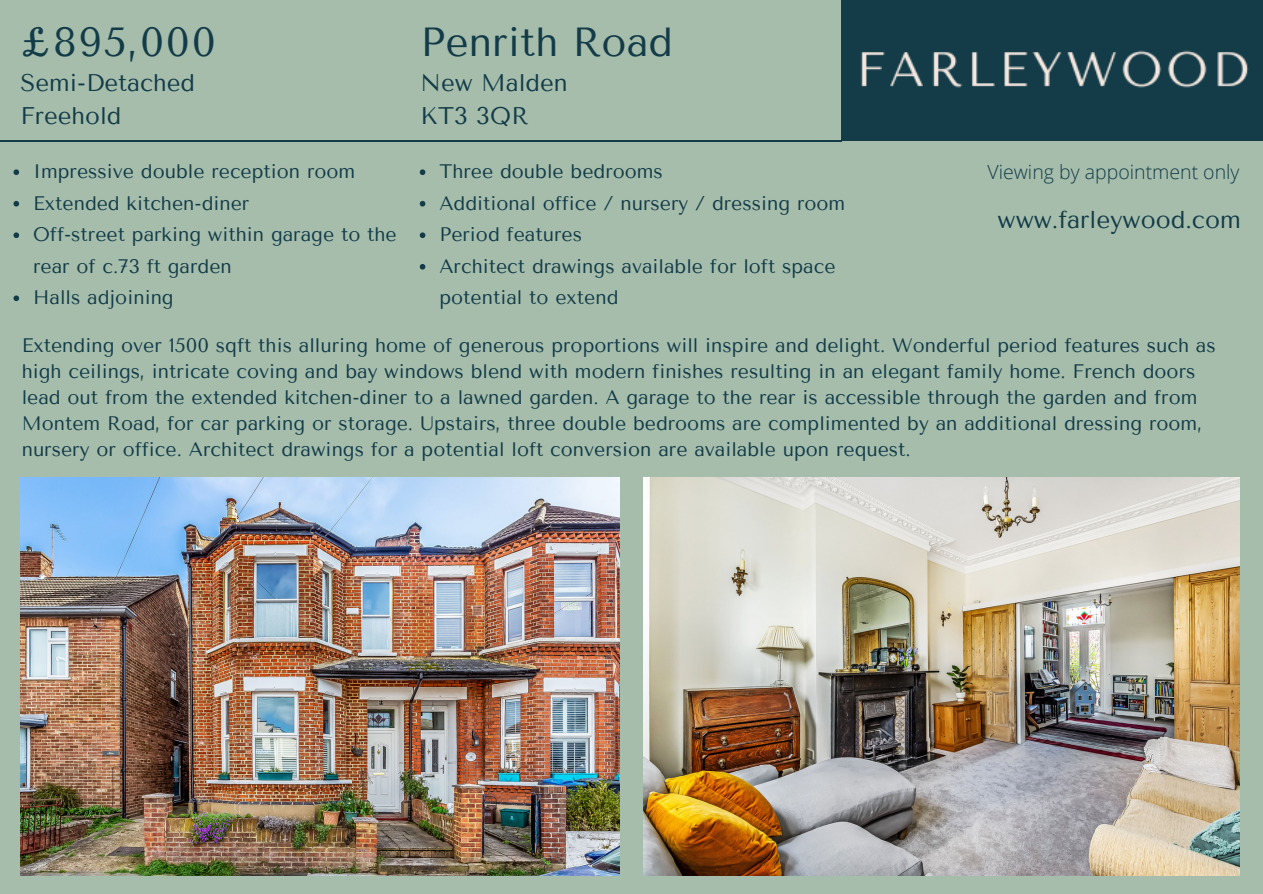
<style>
.page{position:relative;width:1263px;height:894px;background:#fff}
.page>*{position:absolute;margin:0;border:0;box-sizing:border-box;transform-origin:0 0}
.t1{font:40.5px "Tenor Sans";color:#133c48}
.t2{font:24.3px "Tenor Sans";color:#133c48}
.t3{font:24px/32.5px "Tenor Sans";color:#133c48}
.t4{font:19.5px/31.5px "Tenor Sans";color:#133c48}
.t5{font:300 19.5px "Open Sans";color:#133c48}
</style>
<div class="page">
<div style="left:0;top:0;width:1263px;height:893px;background:#a6bdac"></div>
<hr style="left:0;top:140px;width:841px;height:2px;background:#133c48">
<img style="left:841px;top:0;width:422px;height:141px">
<img style="left:20px;top:478px;width:600px;height:397px">
<img style="left:644px;top:478px;width:596px;height:397px">
<svg style="left:13px;top:169px;width:6px;height:6px"></svg>
<svg style="left:13px;top:201px;width:6px;height:5px"></svg>
<svg style="left:13px;top:232px;width:6px;height:6px"></svg>
<svg style="left:13px;top:295px;width:6px;height:6px"></svg>
<svg style="left:420px;top:169px;width:5px;height:6px"></svg>
<svg style="left:420px;top:201px;width:5px;height:5px"></svg>
<svg style="left:420px;top:232px;width:5px;height:6px"></svg>
<svg style="left:420px;top:264px;width:5px;height:5px"></svg>
<h1 class="t1" style="left:20px;top:19px;width:197px">£895,000</h1>
<h1 class="t1" style="left:421px;top:19px;width:254px">Penrith Road</h1>
<p class="t3" style="left:421px;top:67px;width:149px">New Malden<br>KT3 3QR</p>
<p class="t4" style="left:439px;top:156px;width:407px">Three double bedrooms<br>Additional office / nursery / dressing room<br>Period features<br>Architect drawings available for loft space potential to extend</p>
<p class="t3" style="left:20px;top:67px;width:176px">Semi-Detached<br>Freehold</p>
<p class="t4" style="left:33px;top:156px;width:365px">Impressive double reception room<br>Extended kitchen-diner<br>Off-street parking within garage to the rear of c.73 ft garden<br>Halls adjoining</p>
<p class="t5" style="left:987px;top:158px;width:254px">Viewing by appointment only</p>
<p class="t2" style="left:997px;top:206px;width:245px">www.farleywood.com</p>
<p class="t4" style="left:22px;top:333px;width:1196px;line-height:25.8px">Extending over 1500 sqft this alluring home of generous proportions will inspire and delight. Wonderful period features such as high ceilings, intricate coving and bay windows blend with modern finishes resulting in an elegant family home. French doors lead out from the extended kitchen-diner to a lawned garden. A garage to the rear is accessible through the garden and from Montem Road, for car parking or storage. Upstairs, three double bedrooms are complimented by an additional dressing room, nursery or office. Architect drawings for a potential loft conversion are available upon request.</p>
</div>
